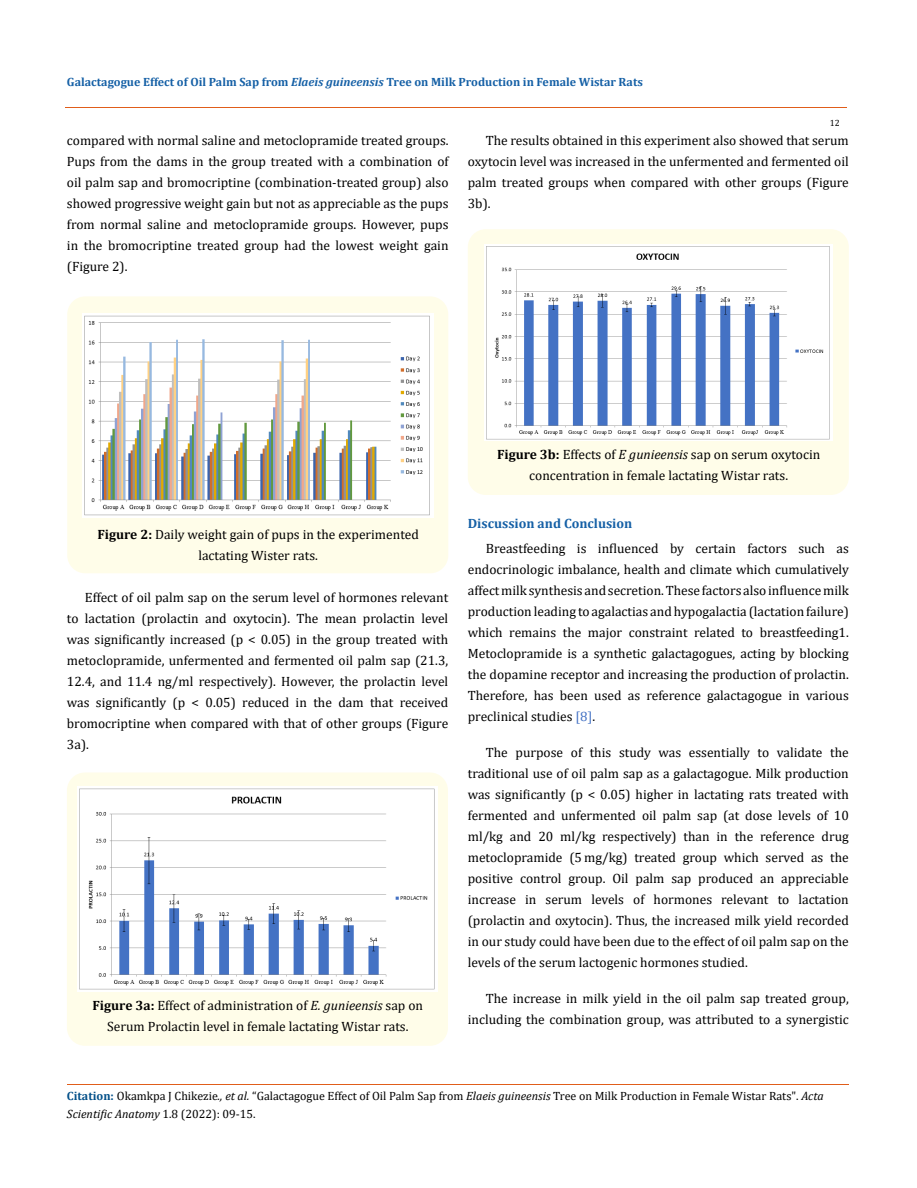
<style>
.page{position:relative;width:917px;height:1188px;background:#fff}
.page>*{position:absolute;margin:0;border:0;box-sizing:border-box;transform-origin:0 0}
.t1{font:13.5px/21px "Cambria";color:#000;text-align:justify}
.t2{font:700 13.5px "Cambria";color:#1560a6}
.t3{font:12px/18px "Cambria";color:#000}
.t4{font:700 12px "Cambria";color:#1560a6}
.t5{font:9px "Cambria";color:#000}
.s1{font-style:italic}
.s2{font-weight:700}
.s3{color:#4472c4}
.s4{font-weight:700;color:#035089}
</style>
<div class="page">
<div style="left:67px;top:296px;width:381px;height:277px;background:#fffde9;border-radius:18px"></div>
<img style="left:82px;top:313px;width:352px;height:204px">
<div style="left:67px;top:772px;width:381px;height:274px;background:#fffde9;border-radius:18px"></div>
<img style="left:77px;top:786px;width:361px;height:205px">
<div style="left:468px;top:229px;width:380px;height:266px;background:#fffde9;border-radius:18px"></div>
<img style="left:484px;top:244px;width:348px;height:197px">
<hr style="left:65px;top:108px;width:782px;height:1px;background:#e05d1a">
<hr style="left:67px;top:1084px;width:781px;height:1px;background:#e05d1a">
<p class="t4" style="left:67px;top:73px;width:577px">Galactagogue Effect of Oil Palm Sap from <span class="s1">Elaeis guineensis</span> Tree on Milk Production in Female Wistar Rats</p>
<p class="t5" style="left:829px;top:118px;width:11px">12</p>
<p class="t1" style="left:67px;top:130px;width:383px">compared with normal saline and metoclopramide treated groups.<br>Pups from the dams in the group treated with a combination of oil palm sap and bromocriptine (combination-treated group) also showed progressive weight gain but not as appreciable as the pups from normal saline and metoclopramide groups. However, pups in the bromocriptine treated group had the lowest weight gain (Figure 2).</p>
<p class="t1" style="left:468px;top:130px;width:382px;text-indent:18px">The results obtained in this experiment also showed that serum oxytocin level was increased in the unfermented and fermented oil palm treated groups when compared with other groups (Figure 3b).</p>
<p class="t1" style="left:97px;top:523px;width:323px;text-align:center"><span class="s2">Figure 2:</span> Daily weight gain of pups in the experimented lactating Wister rats.</p>
<p class="t1" style="left:67px;top:587px;width:383px;text-indent:18px">Effect of oil palm sap on the serum level of hormones relevant to lactation (prolactin and oxytocin). The mean prolactin level was significantly increased (p &lt; 0.05) in the group treated with metoclopramide, unfermented and fermented oil palm sap (21.3, 12.4, and 11.4 ng/ml respectively). However, the prolactin level was significantly (p &lt; 0.05) reduced in the dam that received bromocriptine when compared with that of other groups (Figure 3a).</p>
<p class="t1" style="left:92px;top:995px;width:332px;text-align:center"><span class="s2">Figure 3a:</span> Effect of administration of <span class="s1">E. gunieensis</span> sap on<br>Serum Prolactin level in female lactating Wistar rats.</p>
<p class="t1" style="left:497px;top:444px;width:325px;text-align:center"><span class="s2">Figure 3b:</span> Effects of <span class="s1">E gunieensis</span> sap on serum oxytocin concentration in female lactating Wistar rats.</p>
<p class="t2" style="left:468px;top:514px;width:166px">Discussion and Conclusion</p>
<p class="t1" style="left:468px;top:538px;width:382px;text-indent:18px">Breastfeeding is influenced by certain factors such as endocrinologic imbalance, health and climate which cumulatively affect milk synthesis and secretion. These factors also influence milk production leading to agalactias and hypogalactia (lactation failure) which remains the major constraint related to breastfeeding1.<br>Metoclopramide is a synthetic galactagogues, acting by blocking the dopamine receptor and increasing the production of prolactin.<br>Therefore, has been used as reference galactagogue in various preclinical studies <span class="s3">[8]</span>.</p>
<p class="t1" style="left:468px;top:742px;width:382px;text-indent:18px">The purpose of this study was essentially to validate the traditional use of oil palm sap as a galactagogue. Milk production was significantly (p &lt; 0.05) higher in lactating rats treated with fermented and unfermented oil palm sap (at dose levels of 10 ml/kg and 20 ml/kg respectively) than in the reference drug metoclopramide (5 mg/kg) treated group which served as the positive control group. Oil palm sap produced an appreciable increase in serum levels of hormones relevant to lactation (prolactin and oxytocin). Thus, the increased milk yield recorded in our study could have been due to the effect of oil palm sap on the levels of the serum lactogenic hormones studied.</p>
<p class="t1" style="left:468px;top:988px;width:382px;text-align:right">The increase in milk yield in the oil palm sap treated group, including the combination group, was attributed to a synergistic</p>
<p class="t3" style="left:67px;top:1087px;width:758px"><span class="s4">Citation:</span> Okamkpa J Chikezie<span class="s1">., et al.</span> “Galactagogue Effect of Oil Palm Sap from <span class="s1">Elaeis guineensis</span> Tree on Milk Production in Female Wistar Rats". <span class="s1">Acta<br>Scientific Anatomy</span> 1.8 (2022): 09-15.</p>
</div>
